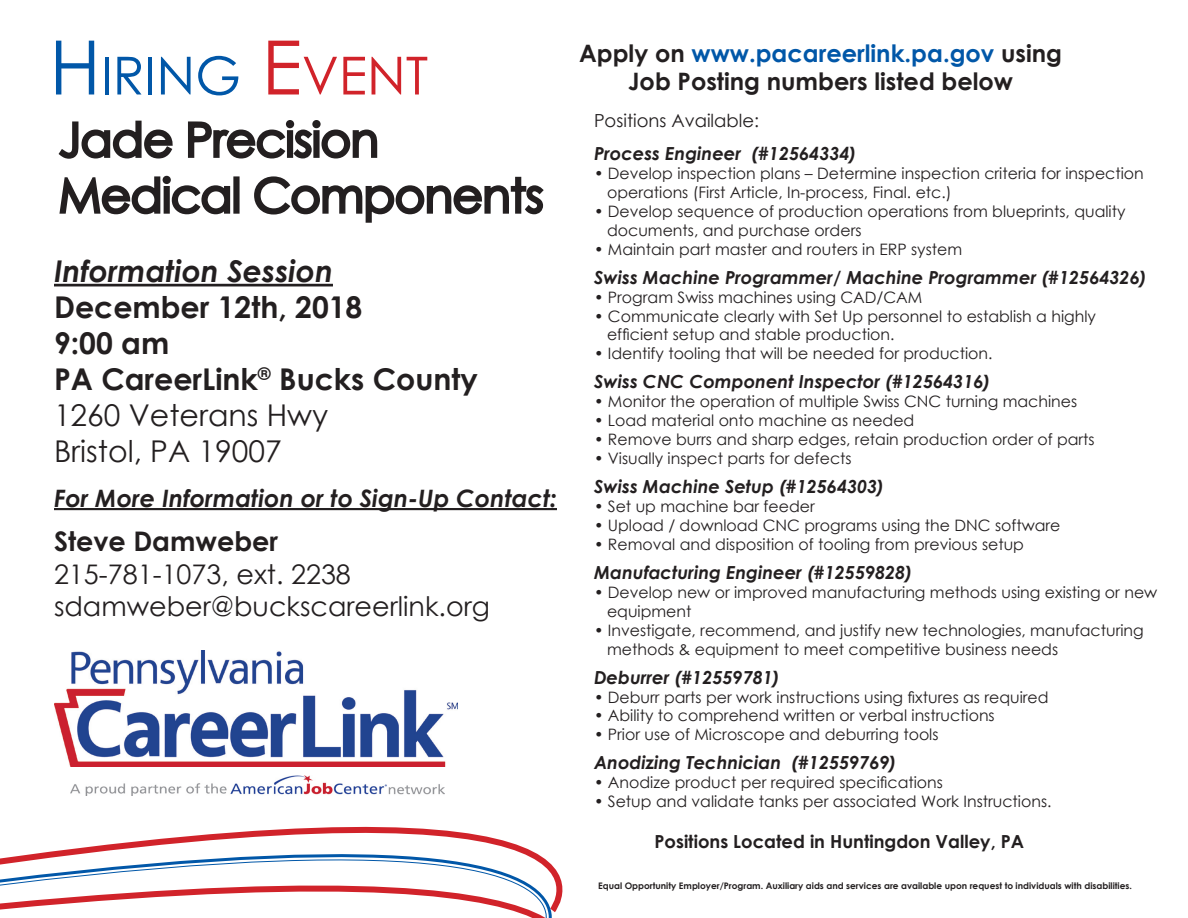
<style>
.page{position:relative;width:1188px;height:918px;background:#fff}
.page>*{position:absolute;margin:0;border:0;box-sizing:border-box;transform-origin:0 0}
.t1{font:52.5px "Century Gothic";color:#0157a8}
.t2{font:46.5px "Century Gothic";letter-spacing:-.01em;color:#231f20}
.t3{font:700 30px "Century Gothic";color:#231f20}
.t4{font:30px "Century Gothic";color:#231f20}
.t5{font:italic 700 30px "Century Gothic";color:#231f20}
.t6{font:27px "Century Gothic";color:#231f20}
.t7{font:700 27px "Century Gothic";color:#231f20}
.t8{font:italic 700 24px "Century Gothic";color:#231f20}
.t9{font:700 24px "Century Gothic";color:#0157a8}
.t10{font:700 24px "Century Gothic";color:#231f20}
.t11{font:italic 700 18px "Century Gothic";color:#231f20}
.t12{font:700 18px "Century Gothic";color:#231f20}
.t13{font:18px "Century Gothic";color:#231f20}
.t14{font:15.75px/18.9px "Century Gothic";color:#231f20}
.t15{font:700 9px "Century Gothic";color:#231f20}
.s1{font-size:75px}
.s2{font-size:75px;color:#d1232a}
.s3{color:#d1232a}
.s4{color:#231f20}
</style>
<div class="page">
<img style="left:54px;top:651px;width:403px;height:105px">
<svg style="left:58px;top:120px;width:115px;height:39px"></svg>
<svg style="left:188px;top:120px;width:190px;height:39px"></svg>
<svg style="left:59px;top:175px;width:172px;height:40px"></svg>
<div style="left:233px;top:176px;width:7px;height:38px;border:3px solid #231f20"></div>
<svg style="left:254px;top:176px;width:290px;height:47px"></svg>
<hr style="left:54px;top:284px;width:279px;height:2px;background:#231f20">
<svg style="left:67px;top:756px;width:379px;height:40px"></svg>
<svg style="left:553px;top:866px;width:8px;height:46px"></svg>
<svg style="left:0;top:826px;width:553px;height:92px"></svg>
<hr style="left:54px;top:508px;width:503px;height:2px;background:#231f20">
<p class="t1" style="left:50px;top:39px;width:380px"><span class="s1">H</span>iring <span class="s2">E</span><span class="s3">vent</span></p>
<p class="t2" style="left:59px;top:107px;width:322px">Jade Precision</p>
<p class="t2" style="left:59px;top:163px;width:487px">Medical Components</p>
<p class="t5" style="left:54px;top:249px;width:280px">Information Session</p>
<p class="t3" style="left:54px;top:285px;width:310px">December 12th, 2018</p>
<p class="t3" style="left:54px;top:321px;width:117px">9:00 am</p>
<p class="t3" style="left:54px;top:357px;width:425px">PA CareerLink<sup>®</sup> Bucks County</p>
<p class="t4" style="left:54px;top:395px;width:276px">1260 Veterans Hwy</p>
<p class="t4" style="left:54px;top:431px;width:229px">Bristol, PA 19007</p>
<p class="t8" style="left:54px;top:480px;width:505px">For More Information or to Sign-Up Contact:</p>
<p class="t7" style="left:54px;top:521px;width:226px">Steve Damweber</p>
<p class="t6" style="left:54px;top:555px;width:298px">215-781-1073, ext. 2238</p>
<p class="t6" style="left:54px;top:587px;width:438px">sdamweber@buckscareerlink.org</p>
<p class="t9" style="left:579px;top:35px;width:484px"><span class="s4">Apply on</span> www.pacareerlink.pa.gov <span class="s4">using</span></p>
<p class="t10" style="left:628px;top:63px;width:386px">Job Posting numbers listed below</p>
<p class="t13" style="left:594px;top:107px;width:167px">Positions Available:</p>
<p class="t11" style="left:594px;top:140px;width:264px">Process Engineer (#12564334)</p>
<p class="t14" style="left:594px;top:164px;width:551px">• Develop inspection plans – Determine inspection criteria for inspection</p>
<p class="t14" style="left:607px;top:183px;width:346px">operations (First Article, In-process, Final. etc.)</p>
<p class="t14" style="left:594px;top:201px;width:533px">• Develop sequence of production operations from blueprints, quality</p>
<p class="t14" style="left:607px;top:220px;width:256px">documents, and purchase orders</p>
<p class="t14" style="left:594px;top:239px;width:370px">• Maintain part master and routers in ERP system</p>
<p class="t11" style="left:594px;top:264px;width:554px">Swiss Machine Programmer/ Machine Programmer (#12564326)</p>
<p class="t14" style="left:594px;top:287px;width:330px">• Program Swiss machines using CAD/CAM</p>
<p class="t14" style="left:594px;top:306px;width:503px">• Communicate clearly with Set Up personnel to establish a highly</p>
<p class="t14" style="left:607px;top:325px;width:289px">efficient setup and stable production.</p>
<p class="t14" style="left:594px;top:344px;width:400px">• Identify tooling that will be needed for production.</p>
<p class="t11" style="left:594px;top:368px;width:398px">Swiss CNC Component Inspector (#12564316)</p>
<p class="t14" style="left:594px;top:392px;width:485px">• Monitor the operation of multiple Swiss CNC turning machines</p>
<p class="t14" style="left:594px;top:411px;width:322px">• Load material onto machine as needed</p>
<p class="t14" style="left:594px;top:430px;width:502px">• Remove burrs and sharp edges, retain production order of parts</p>
<p class="t14" style="left:594px;top:449px;width:259px">• Visually inspect parts for defects</p>
<p class="t11" style="left:594px;top:473px;width:292px">Swiss Machine Setup (#12564303)</p>
<p class="t14" style="left:594px;top:497px;width:222px">• Set up machine bar feeder</p>
<p class="t14" style="left:594px;top:516px;width:468px">• Upload / download CNC programs using the DNC software</p>
<p class="t14" style="left:594px;top:534px;width:432px">• Removal and disposition of tooling from previous setup</p>
<p class="t11" style="left:594px;top:559px;width:320px">Manufacturing Engineer (#12559828)</p>
<p class="t14" style="left:594px;top:582px;width:565px">• Develop new or improved manufacturing methods using existing or new</p>
<p class="t14" style="left:607px;top:601px;width:86px">equipment</p>
<p class="t14" style="left:607px;top:620px;width:538px;text-indent:-13px">• Investigate, recommend, and justify new technologies, manufacturing methods &amp; equipment to meet competitive business needs</p>
<p class="t11" style="left:594px;top:663px;width:187px">Deburrer (#12559781)</p>
<p class="t14" style="left:594px;top:687px;width:456px">• Deburr parts per work instructions using fixtures as required</p>
<p class="t14" style="left:594px;top:706px;width:402px">• Ability to comprehend written or verbal instructions</p>
<p class="t14" style="left:594px;top:725px;width:346px">• Prior use of Microscope and deburring tools</p>
<p class="t11" style="left:594px;top:749px;width:304px">Anodizing Technician (#12559769)</p>
<p class="t14" style="left:594px;top:773px;width:351px">• Anodize product per required specifications</p>
<p class="t14" style="left:594px;top:792px;width:459px">• Setup and validate tanks per associated Work Instructions.</p>
<p class="t12" style="left:654px;top:828px;width:371px">Positions Located in Huntingdon Valley, PA</p>
<p class="t15" style="left:598px;top:879px;width:535px">Equal Opportunity Employer/Program. Auxiliary aids and services are available upon request to individuals with disabilities.</p>
</div>
